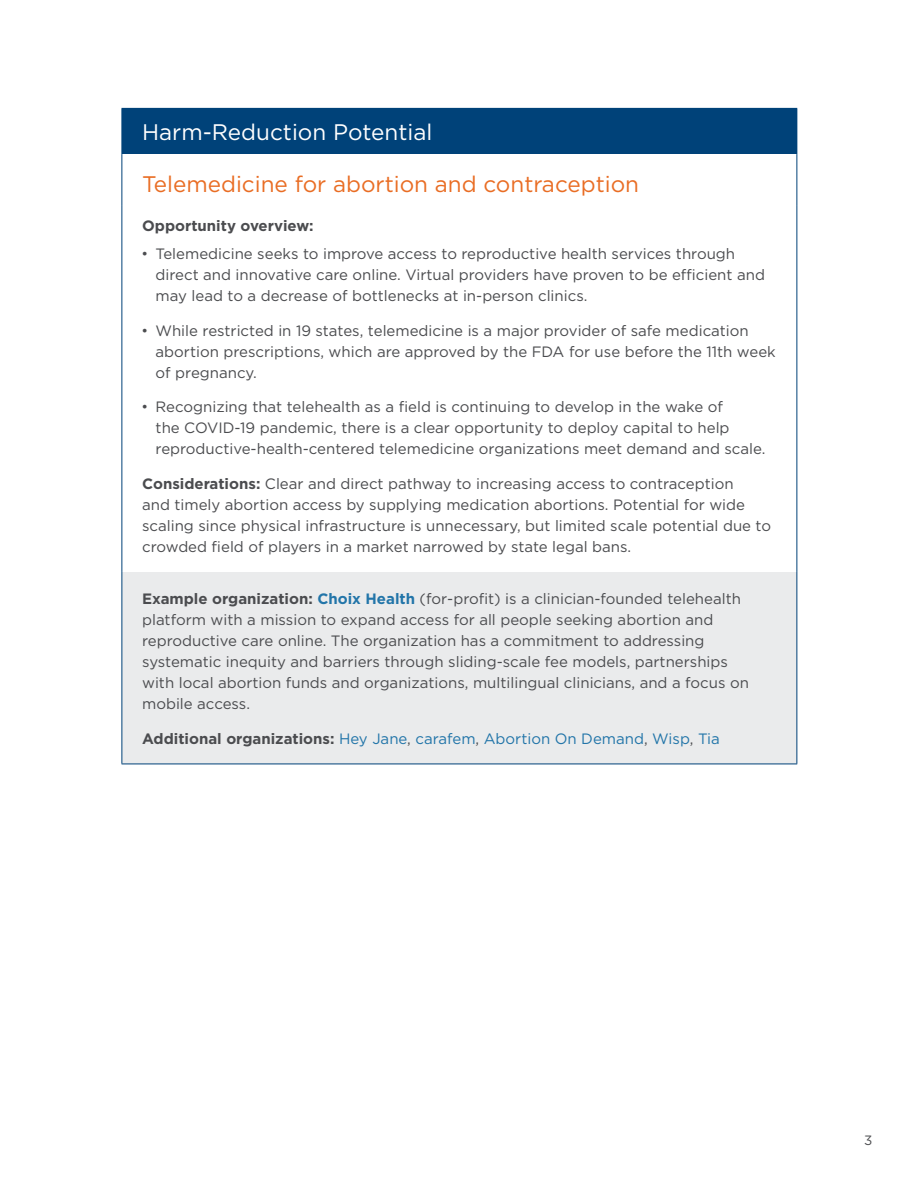
<style>
.page{position:relative;width:918px;height:1188px;background:#fff}
.page>*{position:absolute;margin:0;border:0;box-sizing:border-box;transform-origin:0 0}
._12-OrangeHead{font:22.5px "Gotham";color:#e96d24}
._12-OrangeHead-2{font:22.5px "Gotham";color:#fff}
._04-BodyText{font:15px/21px "Gotham";color:#4b4c4f}
._04-BodyText-2{font:15px "Gotham";color:#2275a9}
._09-BodyBoldText{font:700 15px "Gotham";color:#4b4c4f}
.t1{font:13.5px "Gotham";color:#4b4c4f}
.s1{font-family:"Arial"}
.s2{font-weight:700}
.s3{font-weight:700;color:#2275a9}
.s4{font-weight:700;color:#4b4c4f}
.s5{color:#4b4c4f}
</style>
<div class="page">
<div style="left:122px;top:108px;width:675px;height:46px;background:#004279"></div>
<div style="left:122px;top:572px;width:675px;height:192px;background:#eaebec"></div>
<hr style="left:122px;top:154px;width:1px;height:52px;background:#004279">
<hr style="left:796px;top:154px;width:1px;height:52px;background:#004279">
<hr style="left:122px;top:206px;width:1px;height:366px;background:#004279">
<hr style="left:796px;top:206px;width:1px;height:366px;background:#004279">
<hr style="left:122px;top:572px;width:1px;height:192px;background:#004279">
<hr style="left:796px;top:572px;width:1px;height:192px;background:#004279">
<hr style="left:122px;top:764px;width:675px;height:1px;background:#004279">
<p class="_12-OrangeHead-2" style="left:142px;top:118px;width:292px">Harm-Reduction Potential</p>
<p class="_12-OrangeHead" style="left:142px;top:170px;width:499px">Telemedicine for abortion and contraception</p>
<p class="_09-BodyBoldText" style="left:142px;top:216px;width:173px">Opportunity overview:</p>
<p class="_04-BodyText" style="left:156px;top:243px;width:611px;text-indent:-14px"><span class="s1">•</span> Telemedicine seeks to improve access to reproductive health services through direct and innovative care online. Virtual providers have proven to be efficient and may lead to a decrease of bottlenecks at in-person clinics.</p>
<p class="_04-BodyText" style="left:156px;top:320px;width:622px;text-indent:-14px"><span class="s1">•</span> While restricted in 19 states, telemedicine is a major provider of safe medication abortion prescriptions, which are approved by the FDA for use before the 11th week of pregnancy.</p>
<p class="_04-BodyText" style="left:156px;top:396px;width:611px;text-indent:-14px"><span class="s1">•</span> Recognizing that telehealth as a field is continuing to develop in the wake of<br>the COVID-19 pandemic, there is a clear opportunity to deploy capital to help reproductive-health-centered telemedicine organizations meet demand and scale.</p>
<p class="_04-BodyText" style="left:142px;top:473px;width:631px"><span class="s2">Considerations:</span> Clear and direct pathway to increasing access to contraception<br>and timely abortion access by supplying medication abortions. Potential for wide scaling since physical infrastructure is unnecessary, but limited scale potential due to crowded field of players in a market narrowed by state legal bans.</p>
<p class="_04-BodyText" style="left:142px;top:588px;width:608px"><span class="s2">Example organization:</span> <span class="s3">Choix Health</span> (for-profit) is a clinician-founded telehealth platform with a mission to expand access for all people seeking abortion and reproductive care online. The organization has a commitment to addressing systematic inequity and barriers through sliding-scale fee models, partnerships with local abortion funds and organizations, multilingual clinicians, and a focus on mobile access.</p>
<p class="_04-BodyText-2" style="left:142px;top:729px;width:579px"><span class="s4">Additional organizations:</span> Hey Jane<span class="s5">,</span> carafem<span class="s5">,</span> Abortion On Demand<span class="s5">,</span> Wisp<span class="s5">,</span> Tia</p>
<p class="t1" style="left:864px;top:1131px;width:10px">3</p>
</div>
